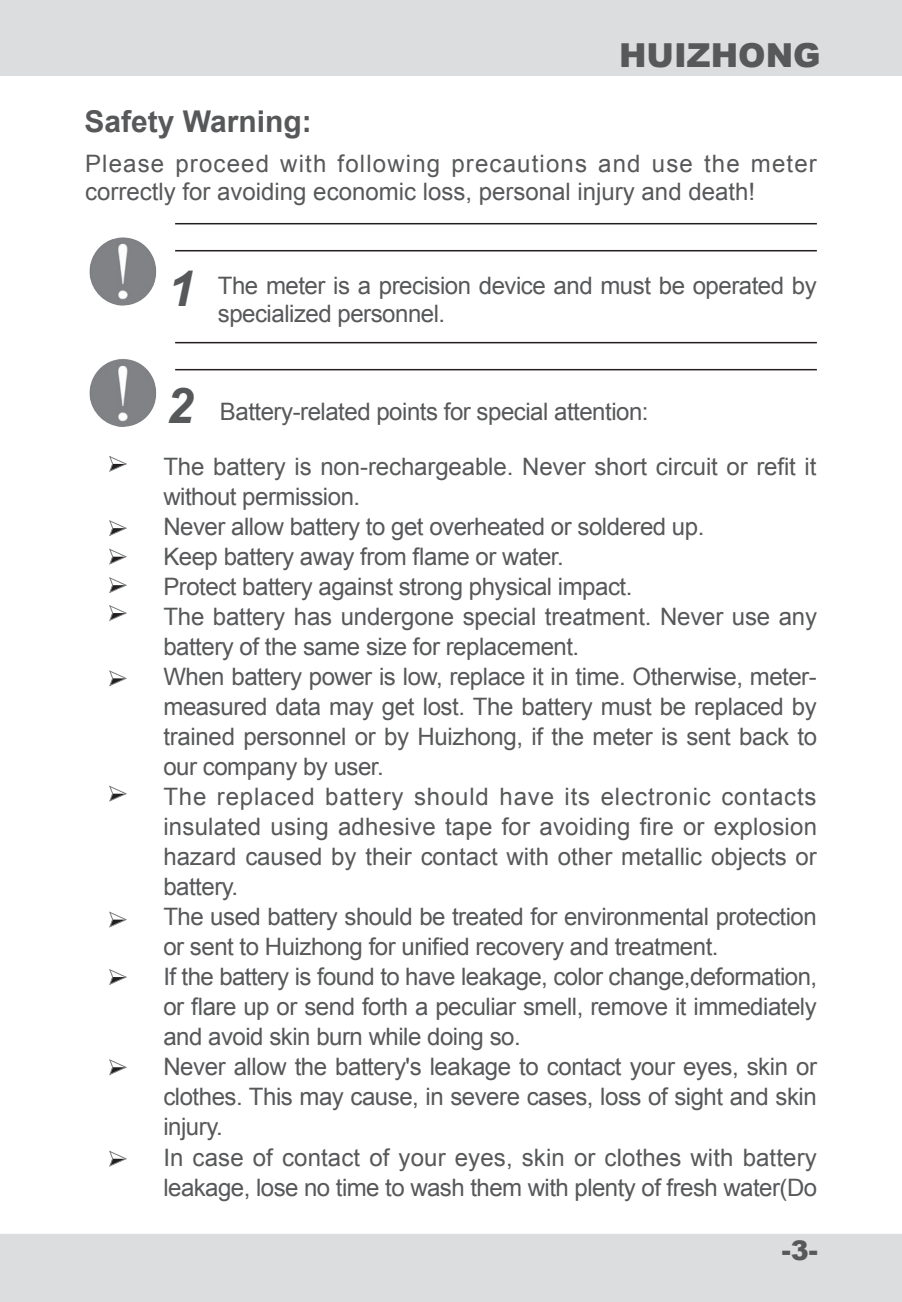
<style>
.page{position:relative;width:902px;height:1302px;background:#fff}
.page>*{position:absolute;margin:0;border:0;box-sizing:border-box;transform-origin:0 0}
.目录1{font:italic 700 49.2px "Arial";color:#57585a}
.t1{font:900 33px "Arial";color:#57585a}
.t2{font:700 30px "Arial";color:#57585a}
.t3{font:900 27px "Arial";color:#57585a}
.t4{font:24px/30px "Arial";letter-spacing:-.02em;color:#57585a}
.t5{font:24px/28.5px "Arial";color:#57585a}
</style>
<div class="page">
<img style="left:89px;top:237px;width:67px;height:69px">
<img style="left:89px;top:359px;width:67px;height:68px">
<hr style="left:175px;top:342px;width:641px;height:1px;background:#231f20">
<hr style="left:175px;top:223px;width:641px;height:1px;background:#231f20">
<hr style="left:175px;top:369px;width:641px;height:1px;background:#231f20">
<hr style="left:175px;top:250px;width:641px;height:1px;background:#231f20">
<svg style="left:110px;top:456px;width:16px;height:15px"></svg>
<svg style="left:110px;top:520px;width:16px;height:15px"></svg>
<svg style="left:110px;top:549px;width:16px;height:15px"></svg>
<svg style="left:110px;top:577px;width:16px;height:15px"></svg>
<svg style="left:110px;top:605px;width:16px;height:15px"></svg>
<svg style="left:110px;top:670px;width:16px;height:15px"></svg>
<svg style="left:110px;top:786px;width:16px;height:15px"></svg>
<svg style="left:110px;top:912px;width:16px;height:14px"></svg>
<svg style="left:110px;top:969px;width:16px;height:15px"></svg>
<svg style="left:110px;top:1059px;width:16px;height:15px"></svg>
<svg style="left:110px;top:1151px;width:16px;height:14px"></svg>
<div style="left:1px;top:0;width:900px;height:76px;background:#dcdddf"></div>
<svg style="left:0;top:0;width:1px;height:76px"></svg>
<div style="left:1px;top:1234px;width:900px;height:67px;background:#dcdddf"></div>
<svg style="left:0;top:1234px;width:1px;height:67px"></svg>
<p class="t1" style="left:619px;top:31px;width:203px">HUIZHONG</p>
<p class="t2" style="left:84px;top:102px;width:229px">Safety Warning:</p>
<p class="t5" style="left:85px;top:149px;width:733px">Please proceed with following precautions and use the meter correctly for avoiding economic loss, personal injury and death!</p>
<p class="目录1" style="left:168px;top:257px;width:29px">1</p>
<p class="t4" style="left:218px;top:271px;width:600px;line-height:28.5px">The meter is a precision device and must be operated by specialized personnel.</p>
<p class="目录1" style="left:166px;top:374px;width:29px">2</p>
<p class="t4" style="left:163px;top:452px;width:654px">The battery is non-rechargeable. Never short circuit or refit it without permission.</p>
<p class="t4" style="left:163px;top:512px;width:542px">Never allow battery to get overheated or soldered up.</p>
<p class="t4" style="left:163px;top:542px;width:402px">Keep battery away from flame or water.</p>
<p class="t4" style="left:163px;top:572px;width:470px">Protect battery against strong physical impact.</p>
<p class="t4" style="left:163px;top:602px;width:655px">The battery has undergone special treatment. Never use any battery of the same size for replacement.</p>
<p class="t4" style="left:163px;top:662px;width:655px;text-align:justify">When battery power is low, replace it in time. Otherwise, meter&shy;measured data may get lost. The battery must be replaced by trained personnel or by Huizhong, if the meter is sent back to our company by user.</p>
<p class="t4" style="left:163px;top:782px;width:655px;text-align:justify">The replaced battery should have its electronic contacts insulated using adhesive tape for avoiding fire or explosion hazard caused by their contact with other metallic objects or battery.</p>
<p class="t4" style="left:163px;top:902px;width:655px">The used battery should be treated for environmental protection or sent to Huizhong for unified recovery and treatment.</p>
<p class="t4" style="left:163px;top:962px;width:655px;text-align:justify">If the battery is found to have leakage, color change,deformation, or flare up or send forth a peculiar smell, remove it immediately and avoid skin burn while doing so.</p>
<p class="t4" style="left:163px;top:1052px;width:655px;text-align:justify">Never allow the battery's leakage to contact your eyes, skin or clothes. This may cause, in severe cases, loss of sight and skin injury.</p>
<p class="t4" style="left:163px;top:1142px;width:655px">In case of contact of your eyes, skin or clothes with battery leakage, lose no time to wash them with plenty of fresh water(Do</p>
<p class="t4" style="left:220px;top:396px;width:430px">Battery-related points for special attention:</p>
<p class="t3" style="left:781px;top:1230px;width:37px">-3-</p>
</div>
